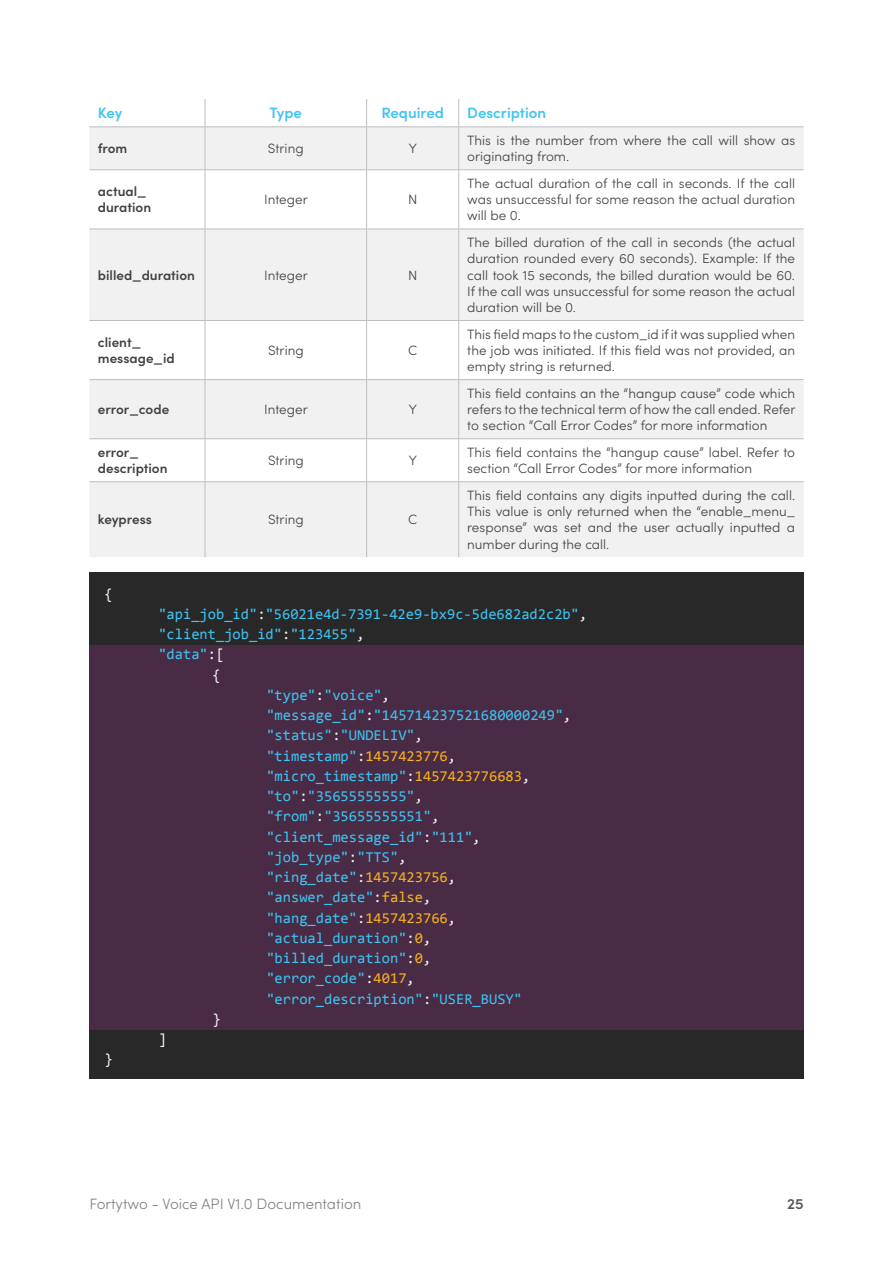
<style>
.page{position:relative;width:893px;height:1263px;background:#fff}
.page>*{position:absolute;margin:0;border:0;box-sizing:border-box;transform-origin:0 0}
.t1{font:15px "Consolas";color:#3dc4f2}
.t2{font:300 15px "Sofia Pro";color:#808285}
.t3{font:600 15px "Sofia Pro";color:#42c4f3}
.t4{font:15px "Consolas";color:#f1f1f2}
.t5{font:600 15px "Sofia Pro";color:#58595b}
.t6{font:300 13.5px/16.2px "Sofia Pro";color:#414042;text-align:justify}
.t7{font:600 13.5px/16.2px "Sofia Pro";color:#414042}
.s1{color:#f1f1f2}
.s2{color:#f7b21f}
</style>
<div class="page">
<div style="left:89px;top:572px;width:714px;height:507px;background:#292829"></div>
<div style="left:89px;top:645px;width:715px;height:384px;background:#492b45"></div>
<svg style="left:89px;top:127px;width:715px;height:430px;fill:#f1f1f2"></svg>
<svg style="left:205px;top:99px;width:1px;height:27px"></svg>
<svg style="left:366px;top:99px;width:1px;height:27px"></svg>
<svg style="left:458px;top:99px;width:1px;height:27px"></svg>
<hr style="left:89px;top:126px;width:116px;height:1px;background:#bcbec0">
<hr style="left:205px;top:126px;width:162px;height:1px;background:#bcbec0">
<hr style="left:367px;top:126px;width:92px;height:1px;background:#bcbec0">
<hr style="left:459px;top:126px;width:345px;height:1px;background:#bcbec0">
<hr style="left:205px;top:127px;width:1px;height:42px;background:#bcbec0">
<hr style="left:366px;top:127px;width:1px;height:42px;background:#bcbec0">
<hr style="left:458px;top:127px;width:1px;height:42px;background:#bcbec0">
<hr style="left:89px;top:169px;width:116px;height:1px;background:#bcbec0">
<hr style="left:205px;top:169px;width:162px;height:1px;background:#bcbec0">
<hr style="left:205px;top:170px;width:1px;height:59px;background:#bcbec0">
<hr style="left:367px;top:169px;width:92px;height:1px;background:#bcbec0">
<hr style="left:366px;top:170px;width:1px;height:59px;background:#bcbec0">
<hr style="left:459px;top:169px;width:345px;height:1px;background:#bcbec0">
<hr style="left:458px;top:170px;width:1px;height:59px;background:#bcbec0">
<hr style="left:89px;top:229px;width:116px;height:1px;background:#bcbec0">
<hr style="left:205px;top:229px;width:162px;height:1px;background:#bcbec0">
<hr style="left:205px;top:229px;width:1px;height:91px;background:#bcbec0">
<hr style="left:367px;top:229px;width:92px;height:1px;background:#bcbec0">
<hr style="left:366px;top:229px;width:1px;height:91px;background:#bcbec0">
<hr style="left:459px;top:229px;width:345px;height:1px;background:#bcbec0">
<hr style="left:458px;top:229px;width:1px;height:91px;background:#bcbec0">
<hr style="left:89px;top:320px;width:116px;height:1px;background:#bcbec0">
<hr style="left:205px;top:320px;width:162px;height:1px;background:#bcbec0">
<hr style="left:205px;top:321px;width:1px;height:58px;background:#bcbec0">
<hr style="left:367px;top:320px;width:92px;height:1px;background:#bcbec0">
<hr style="left:366px;top:321px;width:1px;height:58px;background:#bcbec0">
<hr style="left:459px;top:320px;width:345px;height:1px;background:#bcbec0">
<hr style="left:458px;top:321px;width:1px;height:58px;background:#bcbec0">
<hr style="left:89px;top:379px;width:116px;height:1px;background:#bcbec0">
<hr style="left:205px;top:379px;width:162px;height:1px;background:#bcbec0">
<hr style="left:205px;top:380px;width:1px;height:58px;background:#bcbec0">
<hr style="left:367px;top:379px;width:92px;height:1px;background:#bcbec0">
<hr style="left:366px;top:380px;width:1px;height:58px;background:#bcbec0">
<hr style="left:459px;top:379px;width:345px;height:1px;background:#bcbec0">
<hr style="left:458px;top:380px;width:1px;height:58px;background:#bcbec0">
<hr style="left:89px;top:438px;width:116px;height:1px;background:#bcbec0">
<hr style="left:205px;top:438px;width:162px;height:1px;background:#bcbec0">
<hr style="left:205px;top:439px;width:1px;height:42px;background:#bcbec0">
<hr style="left:367px;top:438px;width:92px;height:1px;background:#bcbec0">
<hr style="left:366px;top:439px;width:1px;height:42px;background:#bcbec0">
<hr style="left:459px;top:438px;width:345px;height:1px;background:#bcbec0">
<hr style="left:458px;top:439px;width:1px;height:42px;background:#bcbec0">
<hr style="left:89px;top:481px;width:116px;height:1px;background:#bcbec0">
<hr style="left:205px;top:481px;width:162px;height:1px;background:#bcbec0">
<hr style="left:205px;top:482px;width:1px;height:75px;background:#bcbec0">
<hr style="left:367px;top:481px;width:92px;height:1px;background:#bcbec0">
<hr style="left:366px;top:482px;width:1px;height:75px;background:#bcbec0">
<hr style="left:459px;top:481px;width:345px;height:1px;background:#bcbec0">
<hr style="left:458px;top:482px;width:1px;height:75px;background:#bcbec0">
<p class="t3" style="left:98px;top:102px;width:26px">Key</p>
<p class="t3" style="left:270px;top:102px;width:34px">Type</p>
<p class="t3" style="left:381px;top:102px;width:64px">Required</p>
<p class="t3" style="left:467px;top:102px;width:80px">Description</p>
<p class="t7" style="left:98px;top:139px;width:31px">from</p>
<p class="t6" style="left:268px;top:140px;width:37px">String</p>
<p class="t6" style="left:409px;top:140px;width:10px">Y</p>
<p class="t6" style="left:467px;top:131px;width:329px">This is the number from where the call will show as originating from.</p>
<p class="t7" style="left:98px;top:182px;width:55px">actual_ duration</p>
<p class="t6" style="left:264px;top:191px;width:45px">Integer</p>
<p class="t6" style="left:408px;top:191px;width:11px">N</p>
<p class="t6" style="left:467px;top:174px;width:329px">The actual duration of the call in seconds. If the call was unsuccessful for some reason the actual duration will be 0.</p>
<p class="t7" style="left:98px;top:266px;width:99px">billed_duration</p>
<p class="t6" style="left:264px;top:266px;width:45px">Integer</p>
<p class="t6" style="left:408px;top:266px;width:11px">N</p>
<p class="t7" style="left:98px;top:333px;width:78px">client_ message_id</p>
<p class="t6" style="left:268px;top:341px;width:37px">String</p>
<p class="t6" style="left:408px;top:341px;width:11px">C</p>
<p class="t7" style="left:98px;top:400px;width:73px">error_code</p>
<p class="t6" style="left:264px;top:400px;width:45px">Integer</p>
<p class="t6" style="left:409px;top:400px;width:10px">Y</p>
<p class="t6" style="left:467px;top:234px;width:329px">The billed duration of the call in seconds (the actual duration rounded every 60 seconds). Example: If the call took 15 seconds, the billed duration would be 60.<br>If the call was unsuccessful for some reason the actual duration will be 0.</p>
<p class="t6" style="left:467px;top:325px;width:329px">This field maps to the custom_id if it was supplied when the job was initiated. If this field was not provided, an empty string is returned.</p>
<p class="t6" style="left:467px;top:384px;width:330px">This field contains an the “hangup cause” code which refers to the technical term of how the call ended. Refer to section “Call Error Codes” for more information</p>
<p class="t7" style="left:98px;top:443px;width:71px">error_ description</p>
<p class="t6" style="left:268px;top:451px;width:37px">String</p>
<p class="t6" style="left:409px;top:451px;width:10px">Y</p>
<p class="t6" style="left:467px;top:443px;width:329px">This field contains the “hangup cause” label. Refer to section “Call Error Codes” for more information</p>
<p class="t7" style="left:98px;top:510px;width:56px">keypress</p>
<p class="t6" style="left:268px;top:511px;width:37px">String</p>
<p class="t6" style="left:408px;top:511px;width:11px">C</p>
<p class="t6" style="left:467px;top:486px;width:329px">This field contains any digits inputted during the call.<br>This value is only returned when the “enable_menu_ response” was set and the user actually inputted a number during the call.</p>
<p class="t4" style="left:104px;top:584px;width:10px">{</p>
<p class="t4" style="left:104px;top:1050px;width:10px">}</p>
<p class="t1" style="left:158px;top:604px;width:430px">"api_job_id"<span class="s1">:</span>"56021e4d-7391-42e9-bx9c-5de682ad2c2b"<span class="s1">,</span></p>
<p class="t1" style="left:158px;top:625px;width:208px">"client_job_id"<span class="s1">:</span>"123455"<span class="s1">,</span></p>
<p class="t1" style="left:158px;top:645px;width:67px">"data"<span class="s1">:[</span></p>
<p class="t4" style="left:212px;top:665px;width:10px">{</p>
<p class="t1" style="left:266px;top:685px;width:125px">"type"<span class="s1">:</span>"voice"<span class="s1">,</span></p>
<p class="t1" style="left:266px;top:706px;width:307px">"message_id"<span class="s1">:</span>"145714237521680000249"<span class="s1">,</span></p>
<p class="t1" style="left:266px;top:726px;width:158px">"status"<span class="s1">:</span>"UNDELIV"<span class="s1">,</span></p>
<p class="t1" style="left:266px;top:746px;width:191px">"timestamp"<span class="s1">:</span><span class="s2">1457423776</span><span class="s1">,</span></p>
<p class="t1" style="left:266px;top:766px;width:265px">"micro_timestamp"<span class="s1">:</span><span class="s2">1457423776683</span><span class="s1">,</span></p>
<p class="t1" style="left:266px;top:787px;width:158px">"to"<span class="s1">:</span>"35655555555"<span class="s1">,</span></p>
<p class="t1" style="left:266px;top:807px;width:175px">"from"<span class="s1">:</span>"35655555551"<span class="s1">,</span></p>
<p class="t1" style="left:266px;top:827px;width:216px">"client_message_id"<span class="s1">:</span>"111"<span class="s1">,</span></p>
<p class="t1" style="left:266px;top:847px;width:142px">"job_type"<span class="s1">:</span>"TTS"<span class="s1">,</span></p>
<p class="t1" style="left:266px;top:868px;width:191px">"ring_date"<span class="s1">:</span><span class="s2">1457423756</span><span class="s1">,</span></p>
<p class="t1" style="left:266px;top:888px;width:166px">"answer_date"<span class="s1">:</span><span class="s2">false</span><span class="s1">,</span></p>
<p class="t1" style="left:266px;top:908px;width:191px">"hang_date"<span class="s1">:</span><span class="s2">1457423766</span><span class="s1">,</span></p>
<p class="t1" style="left:266px;top:928px;width:166px">"actual_duration"<span class="s1">:</span><span class="s2">0</span><span class="s1">,</span></p>
<p class="t1" style="left:266px;top:949px;width:166px">"billed_duration"<span class="s1">:</span><span class="s2">0</span><span class="s1">,</span></p>
<p class="t1" style="left:266px;top:969px;width:150px">"error_code"<span class="s1">:</span><span class="s2">4017</span><span class="s1">,</span></p>
<p class="t1" style="left:266px;top:989px;width:257px">"error_description"<span class="s1">:</span>"USER_BUSY"</p>
<p class="t4" style="left:212px;top:1009px;width:10px">}</p>
<p class="t4" style="left:158px;top:1030px;width:10px">]</p>
<p class="t2" style="left:89px;top:1193px;width:273px">Fortytwo - Voice API V1.0 Documentation</p>
<p class="t5" style="left:787px;top:1192px;width:18px">25</p>
</div>
